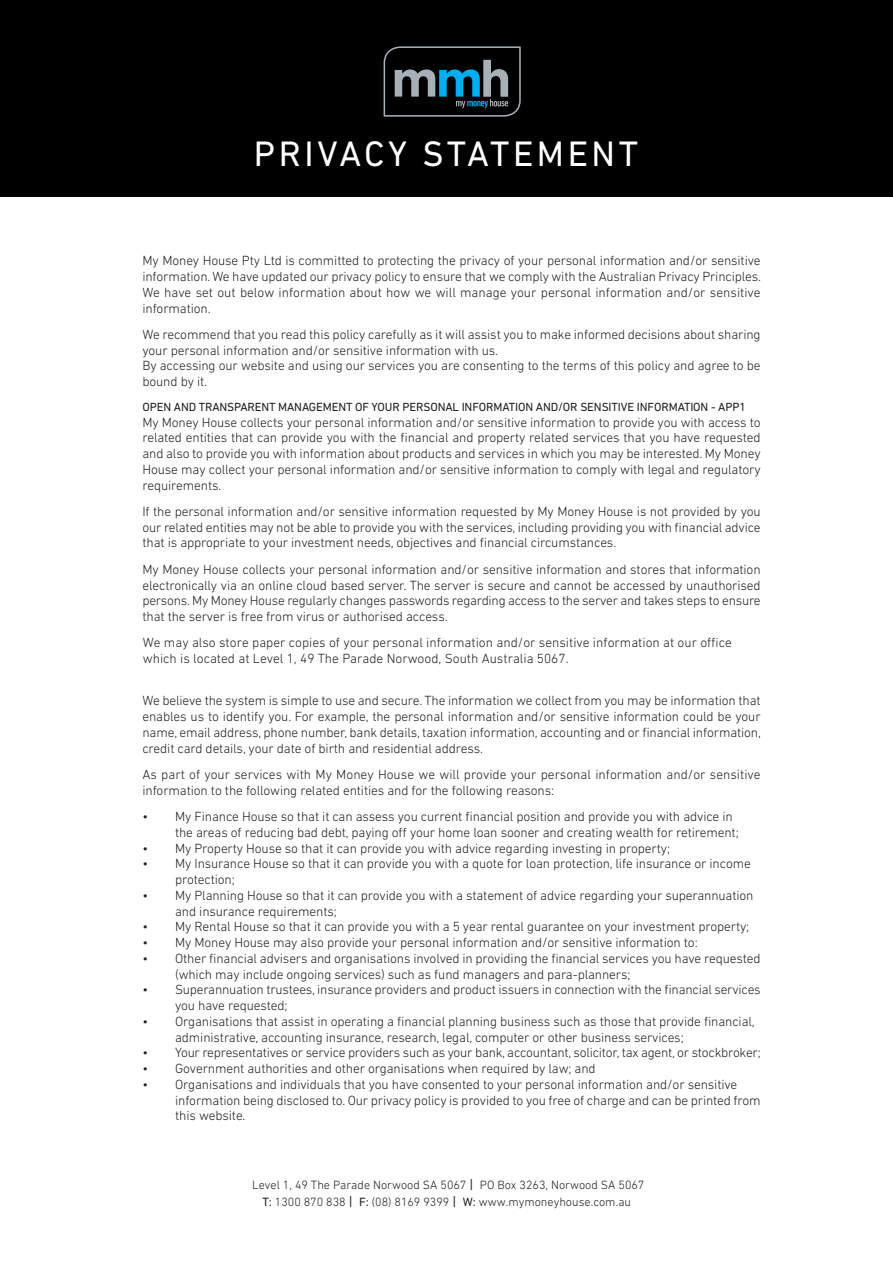
<style>
.page{position:relative;width:893px;height:1263px;background:#fff}
.page>*{position:absolute;margin:0;border:0;box-sizing:border-box;transform-origin:0 0}
.t1{font:36px "DIN Next LT Pro";letter-spacing:.1em;color:#fff}
.t2{font:300 13.5px/15.8px "DIN Next LT Pro";letter-spacing:-.01em;color:#231f20}
.t3{font:300 12.15px/17px "DIN Next LT Pro";color:#231f20;text-align:center}
.t4{font:12px "DIN Next LT Pro";letter-spacing:-.01em;color:#231f20}
.s1{font-weight:400;font-size:13.5px}
.s2{font-weight:400}
</style>
<div class="page">
<div style="left:0;top:0;width:893px;height:197px;background:#000"></div>
<svg style="left:384px;top:46px;width:137px;height:71px"></svg>
<h1 class="t1" style="left:254px;top:142px;width:386px">PRIVACY STATEMENT</h1>
<p class="t2" style="left:142px;top:254px;width:620px;text-align:justify">My Money house Pty ltd is committed to protecting the privacy of your personal information and/or sensitive information. We have updated our privacy policy to ensure that we comply with the Australian Privacy Principles.<br>We have set out below information about how we will manage your personal information and/or sensitive information.</p>
<p class="t2" style="left:142px;top:328px;width:620px">We recommend that you read this policy carefully as it will assist you to make informed decisions about sharing your personal information and/or sensitive information with us.<br>By accessing our website and using our services you are consenting to the terms of this policy and agree to be bound by it.</p>
<p class="t4" style="left:142px;top:403px;width:605px">OPEN AND TRANSPARENT MANAGEMENT OF YOUR PERSONAL INFORMATION AND/OR SENSITIVE INFORMATION - APP1</p>
<p class="t2" style="left:142px;top:415px;width:620px;text-align:justify">My Money house collects your personal information and/or sensitive information to provide you with access to related entities that can provide you with the financial and property related services that you have requested and also to provide you with information about products and services in which you may be interested. My Money house may collect your personal information and/or sensitive information to comply with legal and regulatory requirements.</p>
<p class="t2" style="left:142px;top:505px;width:620px;text-align:justify">if the personal information and/or sensitive information requested by My Money house is not provided by you our related entities may not be able to provide you with the services, including providing you with financial advice that is appropriate to your investment needs, objectives and financial circumstances.</p>
<p class="t2" style="left:142px;top:562px;width:620px;text-align:justify">My Money house collects your personal information and/or sensitive information and stores that information electronically via an online cloud based server. the server is secure and cannot be accessed by unauthorised persons. My Money house regularly changes passwords regarding access to the server and takes steps to ensure that the server is free from virus or authorised access.</p>
<p class="t2" style="left:143px;top:636px;width:591px;line-height:16.2px">We may also store paper copies of your personal information and/or sensitive information at our office which is located at Level 1, 49 The Parade Norwood, South Australia 5067.</p>
<p class="t2" style="left:142px;top:694px;width:620px;text-align:justify">We believe the system is simple to use and secure. the information we collect from you may be information that enables us to identify you. For example, the personal information and/or sensitive information could be your name, email address, phone number, bank details, taxation information, accounting and or financial information, credit card details, your date of birth and residential address.</p>
<p class="t2" style="left:142px;top:768px;width:620px">As part of your services with My Money house we will provide your personal information and/or sensitive information to the following related entities and for the following reasons:</p>
<p class="t2" style="left:175px;top:810px;width:565px;text-indent:-33px">• My Finance house so that it can assess you current financial position and provide you with advice in the areas of reducing bad debt, paying off your home loan sooner and creating wealth for retirement;</p>
<p class="t2" style="left:142px;top:841px;width:529px">• My Property house so that it can provide you with advice regarding investing in property;</p>
<p class="t2" style="left:175px;top:857px;width:577px;text-indent:-33px">• My insurance house so that it can provide you with a quote for loan protection, life insurance or income protection;</p>
<p class="t2" style="left:175px;top:889px;width:580px;text-indent:-33px">• My Planning house so that it can provide you with a statement of advice regarding your superannuation and insurance requirements;</p>
<p class="t2" style="left:142px;top:920px;width:608px">• My rental house so that it can provide you with a 5 year rental guarantee on your investment property;</p>
<p class="t2" style="left:142px;top:936px;width:557px">• My Money house may also provide your personal information and/or sensitive information to:</p>
<p class="t2" style="left:175px;top:952px;width:587px;text-indent:-33px">• other financial advisers and organisations involved in providing the financial services you have requested (which may include ongoing services) such as fund managers and para-planners;</p>
<p class="t2" style="left:175px;top:983px;width:587px;text-indent:-33px">• Superannuation trustees, insurance providers and product issuers in connection with the financial services you have requested;</p>
<p class="t2" style="left:175px;top:1015px;width:581px;text-indent:-33px">• organisations that assist in operating a financial planning business such as those that provide financial, administrative, accounting insurance, research, legal, computer or other business services;</p>
<p class="t2" style="left:142px;top:1046px;width:620px">• Your representatives or service providers such as your bank, accountant, solicitor, tax agent, or stockbroker;</p>
<p class="t2" style="left:142px;top:1062px;width:455px">• Government authorities and other organisations when required by law; and</p>
<p class="t2" style="left:175px;top:1078px;width:587px;text-indent:-33px">• organisations and individuals that you have consented to your personal information and/or sensitive information being disclosed to. our privacy policy is provided to you free of charge and can be printed from this website.</p>
<p class="t3" style="left:252px;top:1176px;width:394px">Level 1, 49 The Parade Norwood SA 5067 <span class="s1">|</span> PO Box 3263, Norwood SA 5067<br><span class="s2">T:</span> 1300 870 838 <span class="s1">|</span> <span class="s2">F:</span> (08) 8169 9399 <span class="s1">|</span> <span class="s2">W:</span> www.mymoneyhouse.com.au</p>
</div>
